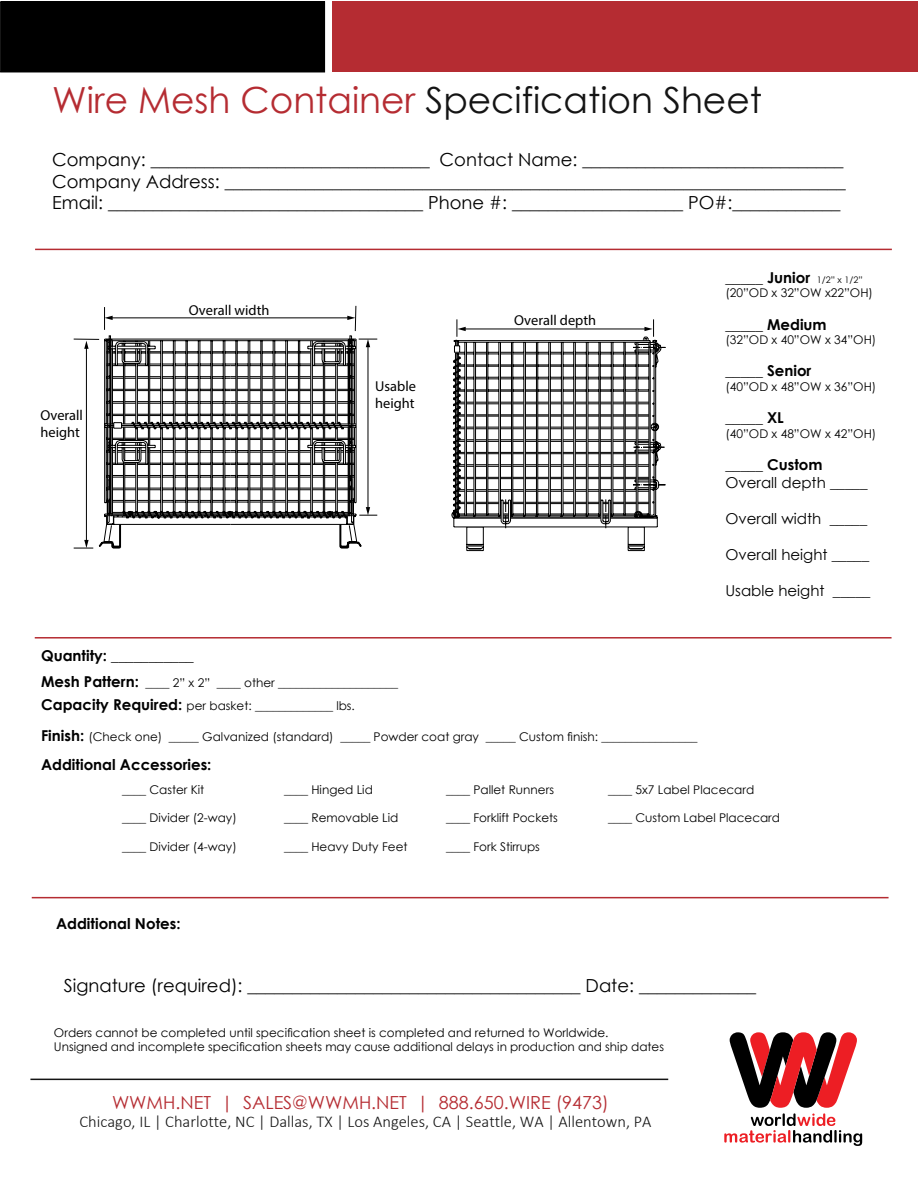
<style>
.page{position:relative;width:918px;height:1188px;background:#fff}
.page>*{position:absolute;margin:0;border:0;box-sizing:border-box;transform-origin:0 0}
.t1{font:36px "Century Gothic";color:#141414}
.t2{font:18px/21.6px "Century Gothic";color:#000}
.t3{font:18px "Century Gothic";color:#b52c32}
.t4{font:300 16.5px "Calibri";color:#141414}
.t5{font:15px/18px "Century Gothic";color:#000}
.t6{font:700 15px "Century Gothic";color:#000}
.t7{font:14.4px/17.2px "Myriad Pro";color:#000}
.t8{font:12px/14.4px "Century Gothic";color:#000}
.t9{font:9px "Century Gothic";color:#000}
.s1{color:#b52c32}
.s2{font-size:15px}
.s3{font-weight:700;font-size:15px}
.s4{font-weight:400}
.s5{font-weight:700}
</style>
<div class="page">
<svg style="left:724px;top:1032px;width:138px;height:114px"></svg>
<div style="left:1px;top:2px;width:324px;height:70px;background:#000"></div>
<div style="left:0;top:1px;width:325px;height:71px;border:1px solid #000"></div>
<div style="left:332px;top:2px;width:585px;height:70px;background:#b52c32"></div>
<hr style="left:35px;top:249px;width:857px;height:1px;background:#b52c32">
<hr style="left:35px;top:637px;width:857px;height:2px;background:#b52c32">
<hr style="left:32px;top:897px;width:857px;height:1px;background:#b52c32">
<hr style="left:30px;top:1079px;width:638px;height:1px;background:#141414">
<svg style="left:451px;top:513px;width:194px;height:38px"></svg>
<svg style="left:452px;top:319px;width:214px;height:210px"></svg>
<svg style="left:98px;top:525px;width:264px;height:24px"></svg>
<svg style="left:104px;top:305px;width:253px;height:33px"></svg>
<svg style="left:105px;top:316px;width:8px;height:4px"></svg>
<svg style="left:347px;top:316px;width:8px;height:4px"></svg>
<hr style="left:86px;top:347px;width:1px;height:194px;background:#000">
<svg style="left:74px;top:338px;width:303px;height:187px"></svg>
<svg style="left:74px;top:540px;width:19px;height:9px"></svg>
<h1 class="t1" style="left:52px;top:75px;width:711px"><span class="s1">Wire Mesh Container</span> Specification Sheet</h1>
<p class="t2" style="left:52px;top:148px;width:795px">Company: _______________________________ Contact Name: _____________________________<br>Company Address: _____________________________________________________________________<br>Email: ___________________________________ Phone #: ___________________ PO#:____________</p>
<p class="t7" style="left:40px;top:406px;width:44px">Overall height</p>
<p class="t7" style="left:189px;top:301px;width:82px">Overall width</p>
<p class="t7" style="left:375px;top:377px;width:42px">Usable height</p>
<p class="t7" style="left:514px;top:311px;width:83px">Overall depth</p>
<p class="t9" style="left:725px;top:273px;width:139px"><span class="s2">_____</span> <span class="s3">Junior</span> 1/2” x 1/2”</p>
<p class="t8" style="left:725px;top:286px;width:149px">(20”OD x 32”OW x22”OH)</p>
<p class="t6" style="left:725px;top:313px;width:103px"><span class="s4">_____</span> Medium</p>
<p class="t8" style="left:725px;top:332px;width:152px">(32”OD x 40”OW x 34”OH)</p>
<p class="t6" style="left:725px;top:360px;width:88px"><span class="s4">_____</span> Senior</p>
<p class="t8" style="left:725px;top:379px;width:152px">(40”OD x 48”OW x 36”OH)</p>
<p class="t5" style="left:725px;top:409px;width:60px">_____ <span class="s5">XL</span></p>
<p class="t8" style="left:725px;top:426px;width:152px">(40”OD x 48”OW x 42”OH)</p>
<p class="t5" style="left:725px;top:455px;width:144px">_____ <span class="s5">Custom<br></span>Overall depth _____</p>
<p class="t5" style="left:725px;top:509px;width:143px">Overall width _____</p>
<p class="t5" style="left:725px;top:545px;width:145px">Overall height _____</p>
<p class="t5" style="left:725px;top:581px;width:147px">Usable height _____</p>
<p class="t5" style="left:41px;top:646px;width:154px"><span class="s5">Quantity:</span> ___________</p>
<p class="t8" style="left:41px;top:670px;width:359px;line-height:23.7px"><span class="s3">Mesh Pattern:</span> ____ 2” x 2” ____ other ____________________<br><span class="s3">Capacity Required:</span> per basket: _____________ lbs.</p>
<p class="t8" style="left:41px;top:729px;width:658px"><span class="s3">Finish:</span> (Check one) _____ Galvanized (standard) _____ Powder coat gray _____ Custom finish: ________________</p>
<p class="t6" style="left:41px;top:753px;width:172px">Additional Accessories:</p>
<p class="t8" style="left:122px;top:782px;width:84px">____ Caster Kit</p>
<p class="t8" style="left:284px;top:782px;width:90px">____ Hinged Lid</p>
<p class="t8" style="left:446px;top:782px;width:109px">____ Pallet Runners</p>
<p class="t8" style="left:608px;top:782px;width:148px">____ 5x7 Label Placecard</p>
<p class="t8" style="left:122px;top:811px;width:116px">____ Divider (2-way)</p>
<p class="t8" style="left:284px;top:811px;width:116px">____ Removable Lid</p>
<p class="t8" style="left:446px;top:811px;width:113px">____ Forklift Pockets</p>
<p class="t8" style="left:608px;top:811px;width:174px">____ Custom Label Placecard</p>
<p class="t8" style="left:122px;top:839px;width:116px">____ Divider (4-way)</p>
<p class="t8" style="left:284px;top:839px;width:125px">____ Heavy Duty Feet</p>
<p class="t8" style="left:446px;top:839px;width:95px">____ Fork Stirrups</p>
<p class="t6" style="left:56px;top:912px;width:126px">Additional Notes:</p>
<h2 class="t2" style="left:64px;top:975px;width:694px">Signature (required): _____________________________________ Date: _____________</h2>
<p class="t8" style="left:54px;top:1025px;width:612px">Orders cannot be completed until specification sheet is completed and returned to Worldwide.<br>Unsigned and incomplete specification sheets may cause additional delays in production and ship dates</p>
<h2 class="t3" style="left:112px;top:1090px;width:498px">WWMH.NET | SALES@WWMH.NET | 888.650.WIRE (9473)</h2>
<h3 class="t4" style="left:79px;top:1112px;width:574px">Chicago, IL | Charlotte, NC | Dallas, TX | Los Angeles, CA | Seattle, WA | Allentown, PA</h3>
</div>
